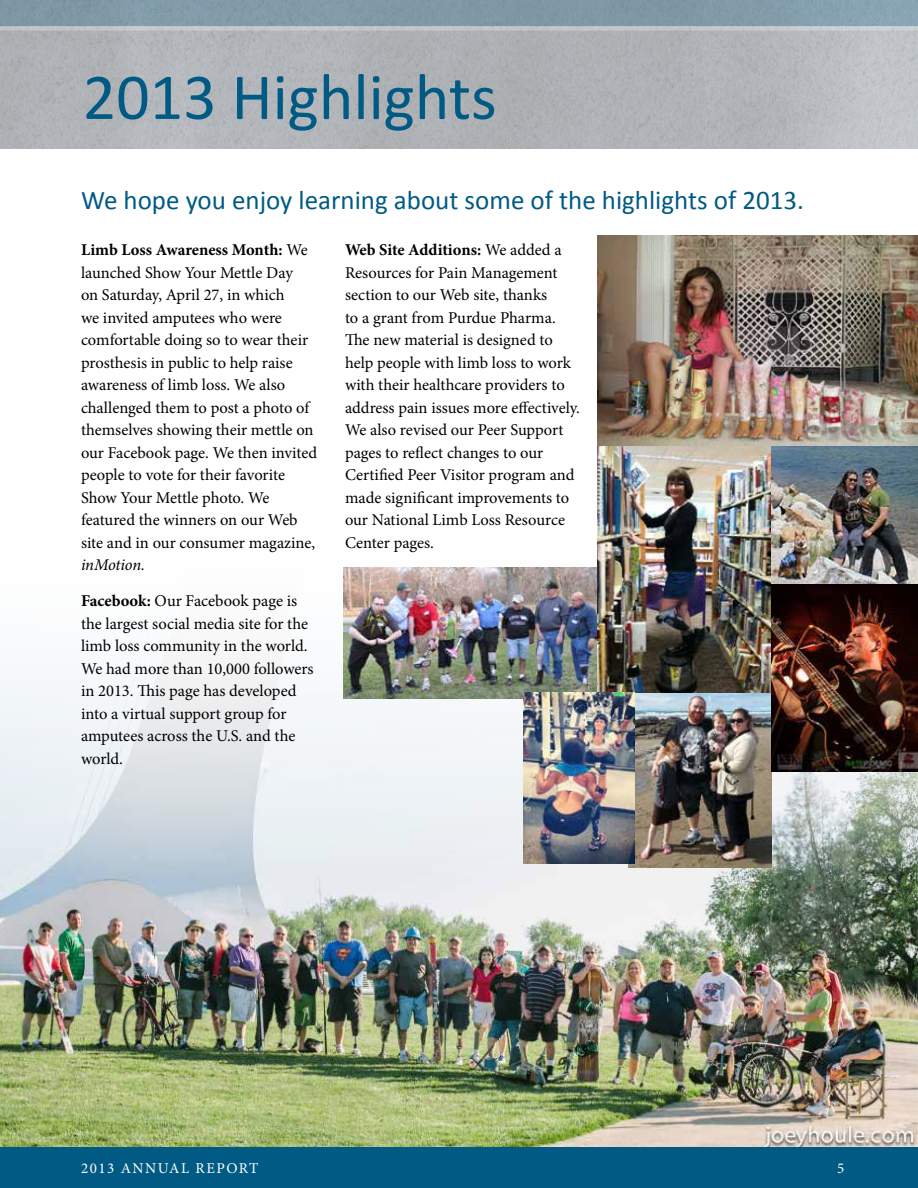
<style>
.page{position:relative;width:918px;height:1188px;background:#fff}
.page>*{position:absolute;margin:0;border:0;box-sizing:border-box;transform-origin:0 0}
.t1{font:66px "Calibri";color:#005a84}
.t2{font:27px "Calibri";color:#005a84}
.t3{font:16.5px/22.5px "Minion Pro";letter-spacing:-.005em;color:#000}
.t4{font:15px "Minion Pro";letter-spacing:.1em;color:#fff}
.s1{font-weight:700}
.s2{font-style:italic}
</style>
<div class="page">
<img style="left:0;top:567px;width:918px;height:580px">
<img style="left:629px;top:692px;width:143px;height:175px">
<img style="left:344px;top:567px;width:253px;height:132px">
<img style="left:597px;top:446px;width:175px;height:246px">
<img style="left:0;top:31px;width:918px;height:117px">
<svg style="left:0;top:0;width:918px;height:31px;background:#8aa1ad"></svg>
<div style="left:0;top:1147px;width:918px;height:41px;background:#005a84"></div>
<img style="left:772px;top:446px;width:146px;height:326px">
<img style="left:597px;top:235px;width:321px;height:211px">
<img style="left:523px;top:692px;width:112px;height:172px">
<h1 class="t1" style="left:83px;top:56px;width:416px">2013 Highlights</h1>
<h2 class="t2" style="left:81px;top:184px;width:725px">We hope you enjoy learning about some of the highlights of 2013.</h2>
<p class="t3" style="left:345px;top:239px;width:236px"><span class="s1">Web Site Additions:</span> We added a<br>Resources for Pain Management section to our Web site, thanks<br>to a grant from Purdue Pharma.<br>The new material is designed to help people with limb loss to work with their healthcare providers to address pain issues more effectively.<br>We also revised our Peer Support pages to reflect changes to our<br>Certified Peer Visitor program and made significant improvements to our National Limb Loss Resource<br>Center pages.</p>
<p class="t3" style="left:81px;top:239px;width:238px"><span class="s1">Limb Loss Awareness Month:</span> We launched Show Your Mettle Day<br>on Saturday, April 27, in which<br>we invited amputees who were comfortable doing so to wear their prosthesis in public to help raise awareness of limb loss. We also challenged them to post a photo of themselves showing their mettle on our Facebook page. We then invited people to vote for their favorite<br>Show Your Mettle photo. We featured the winners on our Web site and in our consumer magazine,</p>
<p class="t3" style="left:81px;top:547px;width:218px;line-height:36px"><span class="s2">inMotion.<br></span><span class="s1">Facebook:</span> Our Facebook page is</p>
<p class="t3" style="left:81px;top:612px;width:234px">the largest social media site for the limb loss community in the world.<br>We had more than 10,000 followers in 2013. This page has developed into a virtual support group for amputees across the U.S. and the world.</p>
<p class="t4" style="left:81px;top:1158px;width:179px">2013 ANNUAL REPORT</p>
<p class="t4" style="left:837px;top:1158px;width:9px">5</p>
</div>
